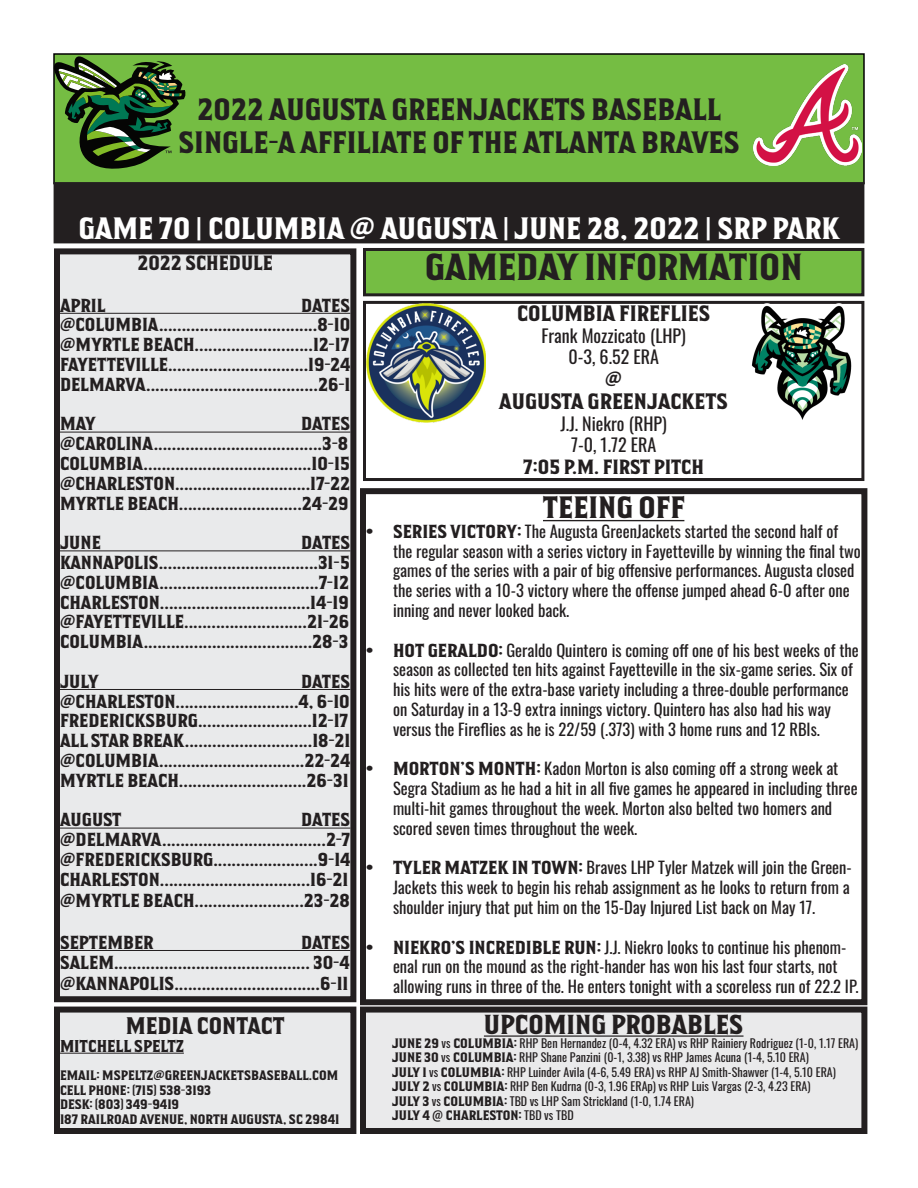
<style>
.page{position:relative;width:918px;height:1188px;background:#fff}
.page>*{position:absolute;margin:0;border:0;box-sizing:border-box;transform-origin:0 0}
.t1{font:33px "Green Jackets";color:#231f20}
.t2{font:27px "Green Jackets";color:#231f20}
.t3{font:27px "Green Jackets";color:#fff}
.t4{font:24px "Green Jackets";color:#231f20}
.t5{font:21px "Green Jackets";color:#231f20}
.t6{font:19.5px "Green Jackets";color:#231f20}
.t7{font:18px "Oswald";color:#231f20}
.t8{font:18px "Green Jackets";color:#231f20}
.t9{font:16.5px "Green Jackets";color:#231f20}
.t10{font:16.5px/19.8px "Oswald";color:#231f20}
.t11{font:15px "Green Jackets";color:#231f20}
.t12{font:12px "Oswald";color:#231f20}
.t13{font:12px "Green Jackets";color:#231f20}
.s1{font-family:"Oswald"}
.s2{font-family:"Green Jackets"}
</style>
<div class="page">
<div style="left:54px;top:54px;width:810px;height:130px;background:#75bd43"></div>
<div style="left:53px;top:53px;width:812px;height:131px;border:2px solid #000"></div>
<div style="left:57px;top:251px;width:296px;height:748px;background:#e9eaeb"></div>
<hr style="left:60px;top:313px;width:290px;height:1px;background:#231f20">
<hr style="left:60px;top:432px;width:290px;height:1px;background:#231f20">
<hr style="left:60px;top:550px;width:290px;height:1px;background:#231f20">
<hr style="left:60px;top:689px;width:290px;height:1px;background:#231f20">
<hr style="left:60px;top:828px;width:290px;height:1px;background:#231f20">
<hr style="left:60px;top:950px;width:290px;height:1px;background:#231f20">
<div style="left:54px;top:248px;width:302px;height:754px;border:6px solid #231f20"></div>
<div style="left:57px;top:1010px;width:296px;height:121px;background:#e9eaeb"></div>
<hr style="left:60px;top:1053px;width:124px;height:1px;background:#231f20">
<div style="left:54px;top:1007px;width:302px;height:127px;border:6px solid #231f20"></div>
<div style="left:55px;top:184px;width:808px;height:58px;background:#231f20"></div>
<div style="left:54px;top:182px;width:810px;height:61px;border:3px solid #231f20"></div>
<div style="left:364px;top:249px;width:499px;height:46px;background:#75bd43"></div>
<div style="left:363px;top:248px;width:501px;height:48px;border:3px solid #231f20"></div>
<div style="left:363px;top:301px;width:501px;height:180px;border:3px solid #231f20"></div>
<hr style="left:543px;top:520px;width:141px;height:1px;background:#231f20">
<div style="left:360px;top:488px;width:507px;height:517px;border:6px solid #231f20"></div>
<div style="left:363px;top:1010px;width:501px;height:121px;background:#eaeaeb"></div>
<hr style="left:484px;top:1035px;width:260px;height:2px;background:#231f20">
<div style="left:360px;top:1007px;width:507px;height:127px;border:6px solid #231f20"></div>
<img style="left:754px;top:64px;width:107px;height:101px">
<svg style="left:53px;top:54px;width:134px;height:119px"></svg>
<img style="left:749px;top:304px;width:105px;height:116px">
<img style="left:366px;top:304px;width:120px;height:119px">
<p class="t2" style="left:197px;top:96px;width:526px">2022 AUGUSTA GREENJACKETS BASEBALL</p>
<p class="t2" style="left:178px;top:129px;width:563px">SINGLE-A AFFILIATE OF THE ATLANTA BRAVES</p>
<p class="t3" style="left:79px;top:215px;width:762px">GAME 70 <span class="s1">|</span> COLUMBIA @ AUGUSTA <span class="s1">|</span> JUNE 28, 2022 <span class="s1">|</span> SRP PARK</p>
<p class="t1" style="left:425px;top:251px;width:379px">GAMEDAY INFORMATION</p>
<p class="t6" style="left:517px;top:304px;width:195px">COLUMBIA FIREFLIES</p>
<p class="t7" style="left:541px;top:319px;width:146px">Frank Mozzicato (LHP)</p>
<p class="t7" style="left:569px;top:341px;width:92px">0-3, 6.52 ERA</p>
<p class="t8" style="left:605px;top:370px;width:19px">@</p>
<p class="t6" style="left:499px;top:392px;width:230px">AUGUSTA GREENJACKETS</p>
<p class="t7" style="left:561px;top:408px;width:108px">J.J. Niekro (RHP)</p>
<p class="t7" style="left:571px;top:429px;width:87px">7-0, 1.72 ERA</p>
<p class="t8" style="left:523px;top:458px;width:182px">7:05 P.M. FIRST PITCH</p>
<p class="t2" style="left:543px;top:494px;width:143px">TEEING OFF</p>
<p class="t10" style="left:393px;top:519px;width:469px;text-indent:-27px"><span class="s2">• SERIES VICTORY:</span> The Augusta GreenJackets started the second half of the regular season with a series victory in Fayetteville by winning the final two games of the series with a pair of big offensive performances. Augusta closed the series with a 10-3 victory where the offense jumped ahead 6-0 after one inning and never looked back.</p>
<p class="t10" style="left:393px;top:638px;width:467px;text-indent:-27px"><span class="s2">• HOT GERALDO:</span> Geraldo Quintero is coming off one of his best weeks of the season as collected ten hits against Fayetteville in the six-game series. Six of his hits were of the extra-base variety including a three-double performance on Saturday in a 13-9 extra innings victory. Quintero has also had his way versus the Fireflies as he is 22/59 (.373) with 3 home runs and 12 RBIs.</p>
<p class="t10" style="left:393px;top:757px;width:466px;text-indent:-27px"><span class="s2">• MORTON'S MONTH:</span> Kadon Morton is also coming off a strong week at Segra Stadium as he had a hit in all five games he appeared in including three multi-hit games throughout the week. Morton also belted two homers and scored seven times throughout the week.</p>
<p class="t10" style="left:393px;top:856px;width:460px;text-align:justify;text-indent:-27px"><span class="s2">• TYLER MATZEK IN TOWN:</span> Braves LHP Tyler Matzek will join the Green-Jackets this week to begin his rehab assignment as he looks to return from a shoulder injury that put him on the 15-Day Injured List back on May 17.</p>
<p class="t10" style="left:393px;top:935px;width:467px;text-indent:-27px"><span class="s2">• NIEKRO'S INCREDIBLE RUN:</span> J.J. Niekro looks to continue his phenom&shy;enal run on the mound as the right-hander has won his last four starts, not allowing runs in three of the. He enters tonight with a scoreless run of 22.2 IP.</p>
<p class="t4" style="left:484px;top:1013px;width:261px">UPCOMING PROBABLES</p>
<p class="t12" style="left:392px;top:1033px;width:468px"><span class="s2">JUNE 29</span> vs <span class="s2">COLUMBIA:</span> RHP Ben Hernandez (0-4, 4.32 ERA) vs RHP Rainiery Rodriguez (1-0, 1.17 ERA)</p>
<p class="t12" style="left:392px;top:1047px;width:418px"><span class="s2">JUNE 30</span> vs <span class="s2">COLUMBIA:</span> RHP Shane Panzini (0-1, 3.38) vs RHP James Acuna (1-4, 5.10 ERA)</p>
<p class="t12" style="left:392px;top:1061px;width:445px"><span class="s2">JULY 1</span> vs <span class="s2">COLUMBIA:</span> RHP Luinder Avila (4-6, 5.49 ERA) vs RHP AJ Smith-Shawver (1-4, 5.10 ERA)</p>
<p class="t12" style="left:392px;top:1076px;width:420px"><span class="s2">JULY 2</span> vs <span class="s2">COLUMBIA:</span> RHP Ben Kudrna (0-3, 1.96 ERAp) vs RHP Luis Vargas (2-3, 4.23 ERA)</p>
<p class="t12" style="left:392px;top:1090px;width:303px"><span class="s2">JULY 3</span> vs <span class="s2">COLUMBIA:</span> TBD vs LHP Sam Strickland (1-0, 1.74 ERA)</p>
<p class="t13" style="left:392px;top:1110px;width:183px">JULY 4 <span class="s1">@</span> CHARLESTON: <span class="s1">TBD vs TBD</span></p>
<p class="t8" style="left:137px;top:254px;width:137px">2022 SCHEDULE</p>
<p class="t9" style="left:60px;top:297px;width:47px">APRIL</p>
<p class="t9" style="left:301px;top:297px;width:51px">DATES</p>
<p class="t9" style="left:60px;top:317px;width:292px">@COLUMBIA...................................8-10</p>
<p class="t9" style="left:60px;top:337px;width:291px">@MYRTLE BEACH..........................12-17</p>
<p class="t9" style="left:60px;top:357px;width:292px">FAYETTEVILLE...............................19-24</p>
<p class="t9" style="left:60px;top:376px;width:292px">DELMARVA......................................26-1</p>
<p class="t9" style="left:60px;top:416px;width:37px">MAY</p>
<p class="t9" style="left:301px;top:416px;width:51px">DATES</p>
<p class="t9" style="left:60px;top:436px;width:290px">@CAROLINA.....................................3-8</p>
<p class="t9" style="left:60px;top:456px;width:292px">COLUMBIA.....................................10-15</p>
<p class="t9" style="left:60px;top:475px;width:292px">@CHARLESTON..............................17-22</p>
<p class="t9" style="left:60px;top:495px;width:290px">MYRTLE BEACH...........................24-29</p>
<p class="t9" style="left:60px;top:535px;width:42px">JUNE</p>
<p class="t9" style="left:301px;top:535px;width:51px">DATES</p>
<p class="t9" style="left:60px;top:555px;width:291px">KANNAPOLIS...................................31-5</p>
<p class="t9" style="left:60px;top:574px;width:291px">@COLUMBIA...................................7-12</p>
<p class="t9" style="left:60px;top:594px;width:290px">CHARLESTON.................................14-19</p>
<p class="t9" style="left:60px;top:614px;width:291px">@FAYETTEVILLE...........................21-26</p>
<p class="t9" style="left:60px;top:634px;width:290px">COLUMBIA.....................................28-3</p>
<p class="t9" style="left:60px;top:673px;width:40px">JULY</p>
<p class="t9" style="left:301px;top:673px;width:51px">DATES</p>
<p class="t9" style="left:60px;top:693px;width:291px">@CHARLESTON...........................4, 6-10</p>
<p class="t9" style="left:60px;top:713px;width:290px">FREDERICKSBURG.........................12-17</p>
<p class="t9" style="left:60px;top:733px;width:292px">ALL STAR BREAK............................18-21</p>
<p class="t9" style="left:60px;top:753px;width:292px">@COLUMBIA................................22-24</p>
<p class="t9" style="left:60px;top:772px;width:290px">MYRTLE BEACH............................26-31</p>
<p class="t9" style="left:60px;top:812px;width:63px">AUGUST</p>
<p class="t9" style="left:301px;top:812px;width:51px">DATES</p>
<p class="t9" style="left:60px;top:832px;width:292px">@DELMARVA....................................2-7</p>
<p class="t9" style="left:60px;top:852px;width:292px">@FREDERICKSBURG.......................9-14</p>
<p class="t9" style="left:60px;top:871px;width:290px">CHARLESTON.................................16-21</p>
<p class="t9" style="left:60px;top:893px;width:291px">@MYRTLE BEACH........................23-28</p>
<p class="t9" style="left:60px;top:934px;width:95px">SEPTEMBER</p>
<p class="t9" style="left:301px;top:934px;width:51px">DATES</p>
<p class="t9" style="left:60px;top:954px;width:291px">SALEM........................................... 30-4</p>
<p class="t9" style="left:60px;top:976px;width:290px">@KANNAPOLIS................................6-11</p>
<p class="t5" style="left:126px;top:1015px;width:160px">MEDIA CONTACT</p>
<p class="t11" style="left:60px;top:1038px;width:125px">MITCHELL SPELTZ</p>
<p class="t13" style="left:60px;top:1070px;width:280px">EMAIL: MSPELTZ@GREENJACKETSBASEBALL.COM</p>
<p class="t13" style="left:60px;top:1084px;width:153px">CELL PHONE: (715) 538-3193</p>
<p class="t13" style="left:60px;top:1099px;width:121px">DESK: (803) 349-9419</p>
<p class="t13" style="left:60px;top:1113px;width:281px">187 RAILROAD AVENUE, NORTH AUGUSTA, SC 29841</p>
</div>
